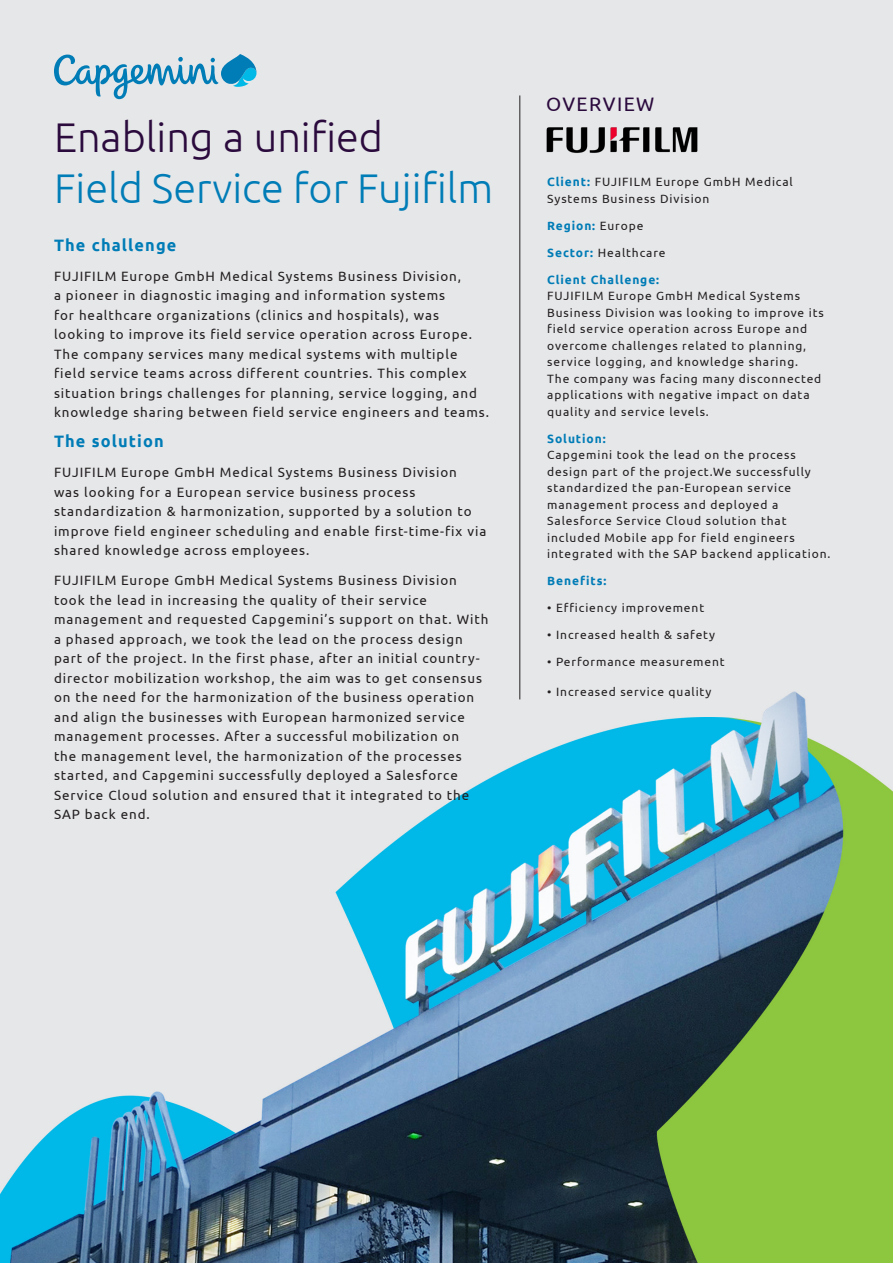
<style>
.page{position:relative;width:893px;height:1263px;background:#fff}
.page>*{position:absolute;margin:0;border:0;box-sizing:border-box;transform-origin:0 0}
.t1{font:300 41.55px "Ubuntu";color:#007cb6}
.t2{font:300 41.55px "Ubuntu";color:#2b0a3d}
.t3{font:19.5px "Ubuntu";letter-spacing:.075em;color:#2b0a3d}
.t4{font:700 16.5px "Ubuntu";letter-spacing:.07em;color:#007cb6}
.t5{font:13.5px/19.5px "Ubuntu";letter-spacing:.07em;color:#231f20}
.t6{font:12px/16.5px "Ubuntu";letter-spacing:.075em;color:#231f20}
.t7{font:700 12px "Ubuntu";letter-spacing:.075em;color:#007cb6}
.s1{font-weight:700;color:#007cb6}
.s2{font-weight:400;color:#231f20}
</style>
<div class="page">
<img style="left:0;top:0;width:893px;height:1263px">
<svg style="left:54px;top:54px;width:202px;height:45px;background:#a3c9db"></svg>
<hr style="left:520px;top:95px;width:1px;height:604px;background:#231f20">
<img style="left:545px;top:125px;width:155px;height:30px">
<p class="t2" style="left:54px;top:112px;width:331px">Enabling a unified</p>
<p class="t1" style="left:54px;top:163px;width:441px">Field Service for Fujifilm</p>
<p class="t4" style="left:54px;top:235px;width:124px">The challenge</p>
<p class="t5" style="left:54px;top:266px;width:437px">FUJIFILM Europe GmbH Medical Systems Business Division,<br>a pioneer in diagnostic imaging and information systems<br>for healthcare organizations (clinics and hospitals), was looking to improve its field service operation across Europe.<br>The company services many medical systems with multiple field service teams across different countries. This complex situation brings challenges for planning, service logging, and knowledge sharing between field service engineers and teams.</p>
<p class="t4" style="left:54px;top:431px;width:111px">The solution</p>
<p class="t5" style="left:54px;top:462px;width:434px">FUJIFILM Europe GmbH Medical Systems Business Division<br>was looking for a European service business process standardization &amp; harmonization, supported by a solution to improve field engineer scheduling and enable first-time-fix via shared knowledge across employees.</p>
<p class="t5" style="left:54px;top:570px;width:436px">FUJIFILM Europe GmbH Medical Systems Business Division took the lead in increasing the quality of their service management and requested Capgemini’s support on that. With a phased approach, we took the lead on the process design part of the project. In the first phase, after an initial country&shy;director mobilization workshop, the aim was to get consensus on the need for the harmonization of the business operation and align the businesses with European harmonized service management processes. After a successful mobilization on<br>the management level, the harmonization of the processes started, and Capgemini successfully deployed a Salesforce Service Cloud solution and ensured that it integrated to the SAP back end.</p>
<p class="t3" style="left:546px;top:92px;width:110px">OVERVIEW</p>
<p class="t6" style="left:547px;top:173px;width:247px"><span class="s1">Client:</span> FUJIFILM Europe GmbH Medical<br>Systems Business Division</p>
<p class="t7" style="left:547px;top:218px;width:98px">Region: <span class="s2">Europe</span></p>
<p class="t6" style="left:547px;top:244px;width:120px"><span class="s1">Sector:</span> Healthcare</p>
<p class="t6" style="left:547px;top:271px;width:278px"><span class="s1">Client Challenge:<br></span>FUJIFILM Europe GmbH Medical Systems Business Division was looking to improve its field service operation across Europe and overcome challenges related to planning, service logging, and knowledge sharing.<br>The company was facing many disconnected applications with negative impact on data quality and service levels.</p>
<p class="t6" style="left:547px;top:430px;width:285px"><span class="s1">Solution:<br></span>Capgemini took the lead on the process design part of the project.We successfully standardized the pan-European service management process and deployed a Salesforce Service Cloud solution that included Mobile app for field engineers integrated with the SAP backend application.</p>
<p class="t7" style="left:547px;top:574px;width:61px">Benefits:</p>
<p class="t6" style="left:547px;top:599px;width:158px">• Efficiency improvement</p>
<p class="t6" style="left:547px;top:626px;width:169px">• Increased health &amp; safety</p>
<p class="t6" style="left:547px;top:653px;width:179px">• Performance measurement</p>
<p class="t6" style="left:547px;top:683px;width:166px">• Increased service quality</p>
</div>
